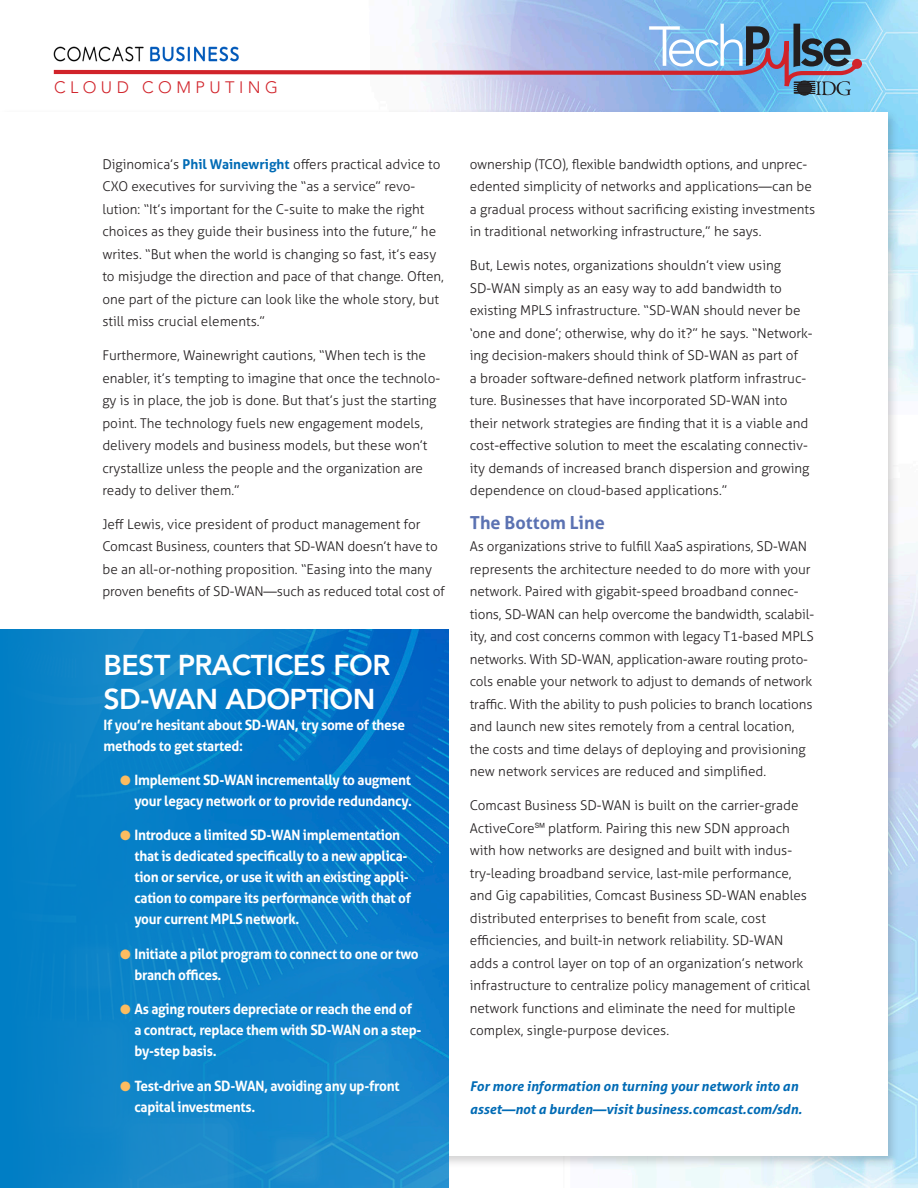
<style>
.page{position:relative;width:918px;height:1188px;background:#fff}
.page>*{position:absolute;margin:0;border:0;box-sizing:border-box;transform-origin:0 0}
.Sidebar-Head{font:800 28.5px/33.8px "Avenir";letter-spacing:-.02em;color:#fff}
.Subhead{font:700 18px "Aller";color:#5b72b2}
.content_topic{font:300 16.5px "Avenir";letter-spacing:.27em;color:#d1232a}
.Sidebar-Bullet_List{font:700 14.25px/21px "Aller";letter-spacing:-.02em;color:#fff;scale:.95 1}
.Sidebar-Body{font:700 14.25px/21px "Aller";letter-spacing:-.02em;color:#fff;scale:.95 1}
.Body-No_Indent{font:300 13.5px/22.5px "Aller";color:#231f20}
.cta{font:italic 700 13.5px/22.5px "Aller";color:#006bb5}
.s1{font-weight:700;color:#006bb5}
.s2{color:#fcbc60}
.s3{font-family:"Helvetica";font-weight:400}
</style>
<div class="page">
<img style="left:408px;top:0;width:510px;height:1188px">
<div style="left:0;top:108px;width:899px;height:1061px;background:#231f20;opacity:.2"></div>
<div style="left:0;top:112px;width:887px;height:1044px;background:#fff"></div>
<svg style="left:852px;top:59px;width:10px;height:10px"></svg>
<svg style="left:53px;top:24px;width:807px;height:71px"></svg>
<img style="left:53px;top:47px;width:200px;height:15px">
<svg style="left:0;top:629px;width:450px;height:559px;background:#0a7fc8"></svg>
<p class="content_topic" style="left:54px;top:78px;width:226px">CLOUD COMPUTING</p>
<p class="Body-No_Indent" style="left:102px;top:153px;width:343px">Diginomica’s <span class="s1">Phil Wainewright</span> offers practical advice to CXO executives for surviving the “as a service” revo&shy;lution: “It’s important for the C-suite to make the right choices as they guide their business into the future,” he writes. “But when the world is changing so fast, it’s easy to misjudge the direction and pace of that change. Often, one part of the picture can look like the whole story, but still miss crucial elements.”</p>
<p class="Body-No_Indent" style="left:102px;top:344px;width:339px">Furthermore, Wainewright cautions, “When tech is the enabler, it’s tempting to imagine that once the technolo&shy;gy is in place, the job is done. But that’s just the starting point. The technology fuels new engagement models, delivery models and business models, but these won’t crystallize unless the people and the organization are ready to deliver them.”</p>
<p class="Body-No_Indent" style="left:102px;top:513px;width:344px">Jeff Lewis, vice president of product management for Comcast Business, counters that SD-WAN doesn’t have to be an all-or-nothing proposition. “Easing into the many proven benefits of SD-WAN—such as reduced total cost of</p>
<p class="Sidebar-Head" style="left:104px;top:648px;width:288px">BEST PRACTICES FOR<br>SD-WAN ADOPTION</p>
<p class="Sidebar-Body" style="left:104px;top:714px;width:319px">If you’re hesitant about SD-WAN, try some of these methods to get started:</p>
<p class="Sidebar-Bullet_List" style="left:120px;top:769px;width:309px;text-align:right"><span class="s2">●</span> Implement SD-WAN incrementally to augment your legacy network or to provide redundancy.</p>
<p class="Sidebar-Bullet_List" style="left:134px;top:824px;width:293px;text-indent:-14px"><span class="s2">●</span> Introduce a limited SD-WAN implementation that is dedicated specifically to a new applica&shy;tion or service, or use it with an existing appli&shy;cation to compare its performance with that of your current MPLS network.</p>
<p class="Sidebar-Bullet_List" style="left:134px;top:943px;width:301px;text-indent:-14px"><span class="s2">●</span> Initiate a pilot program to connect to one or two branch offices.</p>
<p class="Sidebar-Bullet_List" style="left:134px;top:998px;width:304px;text-indent:-14px"><span class="s2">●</span> As aging routers depreciate or reach the end of a contract, replace them with SD-WAN on a step&shy;by-step basis.</p>
<p class="Sidebar-Bullet_List" style="left:134px;top:1075px;width:281px;text-indent:-14px"><span class="s2">●</span> Test-drive an SD-WAN, avoiding any up-front capital investments.</p>
<p class="Body-No_Indent" style="left:470px;top:153px;width:347px">ownership (TCO), flexible bandwidth options, and unprec&shy;edented simplicity of networks and applications—can be a gradual process without sacrificing existing investments in traditional networking infrastructure,” he says.</p>
<p class="Body-No_Indent" style="left:470px;top:254px;width:344px">But, Lewis notes, organizations shouldn’t view using SD-WAN simply as an easy way to add bandwidth to existing MPLS infrastructure. “SD-WAN should never be ‘one and done’; otherwise, why do it?” he says. “Network&shy;ing decision-makers should think of SD-WAN as part of<br>a broader software-defined network platform infrastruc&shy;ture. Businesses that have incorporated SD-WAN into their network strategies are finding that it is a viable and cost-effective solution to meet the escalating connectiv&shy;ity demands of increased branch dispersion and growing dependence on cloud-based applications.”</p>
<p class="Subhead" style="left:470px;top:511px;width:137px">The Bottom Line</p>
<p class="Body-No_Indent" style="left:470px;top:535px;width:346px">As organizations strive to fulfill XaaS aspirations, SD-WAN represents the architecture needed to do more with your network. Paired with gigabit-speed broadband connec&shy;tions, SD-WAN can help overcome the bandwidth, scalabil&shy;ity, and cost concerns common with legacy T1-based MPLS networks. With SD-WAN, application-aware routing proto&shy;cols enable your network to adjust to demands of network traffic. With the ability to push policies to branch locations and launch new sites remotely from a central location, the costs and time delays of deploying and provisioning new network services are reduced and simplified.</p>
<p class="Body-No_Indent" style="left:470px;top:794px;width:342px">Comcast Business SD-WAN is built on the carrier-grade ActiveCore<span class="s3">℠</span> platform. Pairing this new SDN approach with how networks are designed and built with indus&shy;try-leading broadband service, last-mile performance, and Gig capabilities, Comcast Business SD-WAN enables distributed enterprises to benefit from scale, cost efficiencies, and built-in network reliability. SD-WAN adds a control layer on top of an organization’s network infrastructure to centralize policy management of critical network functions and eliminate the need for multiple complex, single-purpose devices.</p>
<p class="cta" style="left:470px;top:1075px;width:334px">For more information on turning your network into an asset—not a burden—visit business.comcast.com/sdn.</p>
</div>
